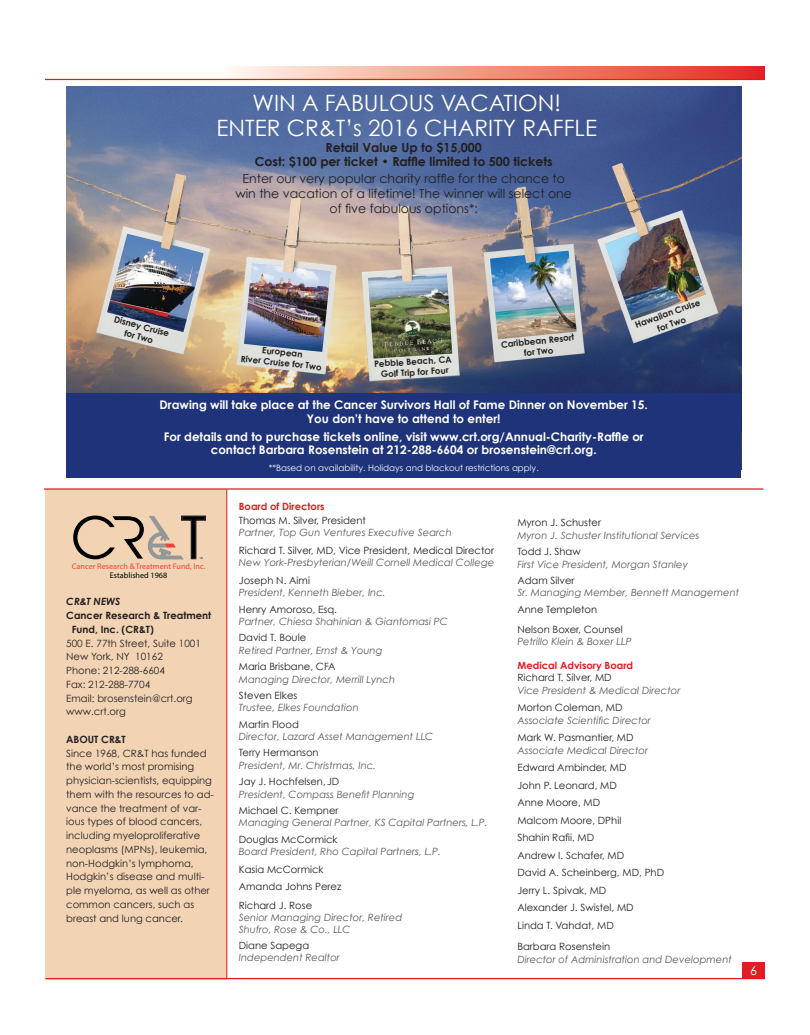
<style>
.page{position:relative;width:810px;height:1035px;background:#fff}
.page>*{position:absolute;margin:0;border:0;box-sizing:border-box;transform-origin:0 0}
.Headers{font:22.5px "Century Gothic";color:#fff}
.Headers-2{font:12.5px/15px "Century Gothic";color:#231f20;text-align:center}
.Headers-3{font:700 12.5px "Century Gothic";color:#231f20}
.Headers-4{font:12.5px "Century Gothic";color:#fff}
.Headers-5{font:700 11.88px "Century Gothic";color:#fff}
.Captions{font:10px/13.8px "Century Gothic";color:#231f20}
.Captions_Grey{font:italic 10px "Century Gothic";color:#58595b}
.Captions-2{font:700 10px/13.8px "Century Gothic";color:#231f20}
.Captions-3{font:italic 10px "Century Gothic";color:#58595b}
.Captions-4{font:700 10px "Century Gothic";color:#e31b23}
.Sub_head{font:700 10px "Century Gothic";color:#231f20}
.Captions-5{font:italic 700 10px "Century Gothic";color:#231f20}
.Headers-6{font:700 8.75px "Century Gothic";color:#231f20}
.Headers-7{font:8.75px "Century Gothic";color:#fff}
.t1{font:8.12px/9.8px "Myriad Pro";letter-spacing:.005em;color:#ef4034;text-align:center}
.s1{color:#000}
</style>
<div class="page">
<img style="left:66px;top:86px;width:675px;height:307px">
<div style="left:66px;top:393px;width:675px;height:85px;background:#1e3379"></div>
<div style="left:46px;top:489px;width:181px;height:490px;background:#f2d4b5"></div>
<svg style="left:217px;top:67px;width:548px;height:12px;background:#f0927f"></svg>
<hr style="left:46px;top:978px;width:719px;height:1px;background:#e31b23">
<hr style="left:45px;top:79px;width:720px;height:1px;background:#e31b23">
<svg style="left:73px;top:516px;width:133px;height:44px"></svg>
<hr style="left:226px;top:490px;width:1px;height:489px;background:#e31b23">
<hr style="left:44px;top:488px;width:719px;height:2px;background:#e31b23">
<div style="left:742px;top:962px;width:23px;height:17px;background:#e31b23"></div>
<p class="Headers" style="left:252px;top:90px;width:310px">WIN A FABULOUS VACATION!</p>
<p class="Headers" style="left:217px;top:115px;width:382px">ENTER CR&amp;T’s 2016 CHARITY RAFFLE</p>
<p class="Headers-3" style="left:326px;top:140px;width:158px">Retail Value Up to $15,000</p>
<p class="Headers-3" style="left:255px;top:153px;width:299px">Cost: $100 per ticket • Raffle limited to 500 tickets</p>
<p class="Headers-2" style="left:235px;top:171px;width:338px">Enter our very popular charity raffle for the chance to win the vacation of a lifetime! The winner will select one of five fabulous options*:</p>
<p class="Headers-6" style="left:634px;top:320px;width:70px;rotate:-20deg">Hawaiian Cruise</p>
<p class="Headers-6" style="left:116px;top:313px;width:58px;rotate:16deg">Disney Cruise</p>
<p class="Headers-6" style="left:656px;top:324px;width:31px;rotate:-20deg">for Two</p>
<p class="Headers-6" style="left:126px;top:327px;width:31px;rotate:16deg">for Two</p>
<p class="Headers-6" style="left:500px;top:339px;width:75px;rotate:-6deg">Caribbean Resort</p>
<p class="Headers-6" style="left:523px;top:347px;width:31px;rotate:-6deg">for Two</p>
<p class="Headers-6" style="left:263px;top:345px;width:42px;rotate:6deg">European</p>
<p class="Headers-6" style="left:241px;top:353px;width:83px;rotate:6deg">River Cruise for Two</p>
<p class="Headers-5" style="left:160px;top:398px;width:490px">Drawing will take place at the Cancer Survivors Hall of Fame Dinner on November 15.</p>
<p class="Headers-5" style="left:307px;top:411px;width:195px">You don’t have to attend to enter!</p>
<p class="Headers-5" style="left:164px;top:429px;width:481px">For details and to purchase tickets online, visit www.crt.org/Annual-Charity-Raffle or</p>
<p class="Headers-5" style="left:211px;top:443px;width:387px">contact Barbara Rosenstein at 212-288-6604 or brosenstein@crt.org.</p>
<p class="Headers-7" style="left:269px;top:462px;width:272px">**Based on availability. Holidays and blackout restrictions apply.</p>
<p class="Headers-6" style="left:374px;top:358px;width:79px;rotate:-3deg">Pebble Beach, CA</p>
<p class="Headers-6" style="left:381px;top:368px;width:69px;rotate:-3deg">Golf Trip for Four</p>
<p class="t1" style="left:72px;top:561px;width:135px">Cancer Research &amp; Treatment Fund, Inc.<br><span class="s1">Established 1968</span></p>
<p class="Captions-5" style="left:66px;top:595px;width:56px">CR&amp;T NEWS</p>
<p class="Captions-2" style="left:72px;top:608px;width:141px;text-indent:-6px">Cancer Research &amp; Treatment<br>Fund, Inc. (CR&amp;T)</p>
<p class="Captions" style="left:66px;top:636px;width:136px">500 E. 77th Street, Suite 1001</p>
<p class="Captions" style="left:66px;top:650px;width:98px">New York, NY 10162</p>
<p class="Captions" style="left:66px;top:664px;width:100px">Phone: 212-288-6604</p>
<p class="Captions" style="left:66px;top:677px;width:86px">Fax: 212-288-7704</p>
<p class="Captions" style="left:66px;top:691px;width:128px">Email: brosenstein@crt.org</p>
<p class="Captions" style="left:66px;top:705px;width:61px">www.crt.org</p>
<p class="Sub_head" style="left:66px;top:733px;width:61px">ABOUT CR&amp;T</p>
<p class="Captions" style="left:66px;top:746px;width:149px">Since 1968, CR&amp;T has funded the world’s most promising physician-scientists, equipping them with the resources to ad&shy;vance the treatment of var&shy;ious types of blood cancers, including myeloproliferative neoplasms (MPNs), leukemia, non-Hodgkin’s lymphoma,<br>Hodgkin’s disease and multi&shy;ple myeloma, as well as other common cancers, such as breast and lung cancer.</p>
<p class="Captions-4" style="left:239px;top:500px;width:87px">Board of Directors</p>
<p class="Captions" style="left:239px;top:513px;width:129px">Thomas M. Silver, President</p>
<p class="Captions-3" style="left:239px;top:527px;width:214px">Partner, Top Gun Ventures Executive Search</p>
<p class="Captions" style="left:239px;top:543px;width:257px">Richard T. Silver, MD, Vice President, Medical Director</p>
<p class="Captions_Grey" style="left:239px;top:557px;width:257px">New York-Presbyterian/Weill Cornell Medical College</p>
<p class="Captions" style="left:239px;top:573px;width:73px">Joseph N. Aimi</p>
<p class="Captions_Grey" style="left:239px;top:587px;width:148px">President, Kenneth Bieber, Inc.</p>
<p class="Captions" style="left:239px;top:602px;width:100px">Henry Amoroso, Esq.</p>
<p class="Captions_Grey" style="left:239px;top:615px;width:211px">Partner, Chiesa Shahinian &amp; Giantomasi PC</p>
<p class="Captions" style="left:239px;top:631px;width:69px">David T. Boule</p>
<p class="Captions_Grey" style="left:239px;top:644px;width:145px">Retired Partner, Ernst &amp; Young</p>
<p class="Captions" style="left:239px;top:659px;width:98px">Maria Brisbane, CFA</p>
<p class="Captions_Grey" style="left:239px;top:673px;width:158px">Managing Director, Merrill Lynch</p>
<p class="Captions" style="left:239px;top:688px;width:60px">Steven Elkes</p>
<p class="Captions_Grey" style="left:239px;top:702px;width:121px">Trustee, Elkes Foundation</p>
<p class="Captions" style="left:239px;top:717px;width:62px">Martin Flood</p>
<p class="Captions_Grey" style="left:239px;top:730px;width:196px">Director, Lazard Asset Management LLC</p>
<p class="Captions" style="left:239px;top:746px;width:81px">Terry Hermanson</p>
<p class="Captions_Grey" style="left:239px;top:759px;width:139px">President, Mr. Christmas, Inc.</p>
<p class="Captions" style="left:239px;top:774px;width:102px">Jay J. Hochfelsen,JD</p>
<p class="Captions_Grey" style="left:239px;top:788px;width:177px">President, Compass Benefit Planning</p>
<p class="Captions" style="left:239px;top:803px;width:101px">Michael C. Kempner</p>
<p class="Captions_Grey" style="left:239px;top:817px;width:250px">Managing General Partner, KS Capital Partners, L.P.</p>
<p class="Captions" style="left:239px;top:832px;width:100px">Douglas McCormick</p>
<p class="Captions_Grey" style="left:239px;top:845px;width:203px">Board President, Rho Capital Partners, L.P.</p>
<p class="Captions" style="left:239px;top:862px;width:86px">Kasia McCormick</p>
<p class="Captions" style="left:239px;top:879px;width:104px">Amanda Johns Perez</p>
<p class="Captions" style="left:239px;top:898px;width:75px">Richard J. Rose</p>
<p class="Captions_Grey" style="left:239px;top:912px;width:165px">Senior Managing Director, Retired</p>
<p class="Captions_Grey" style="left:239px;top:923px;width:113px">Shufro, Rose &amp; Co., LLC</p>
<p class="Captions" style="left:239px;top:938px;width:72px">Diane Sapega</p>
<p class="Captions_Grey" style="left:239px;top:952px;width:103px">Independent Realtor</p>
<p class="Captions" style="left:517px;top:516px;width:85px">Myron J. Schuster</p>
<p class="Captions_Grey" style="left:517px;top:529px;width:184px">Myron J. Schuster Institutional Services</p>
<p class="Captions" style="left:517px;top:544px;width:65px">Todd J. Shaw</p>
<p class="Captions_Grey" style="left:517px;top:558px;width:172px">First Vice President, Morgan Stanley</p>
<p class="Captions" style="left:517px;top:573px;width:59px">Adam Silver</p>
<p class="Captions_Grey" style="left:517px;top:587px;width:223px">Sr. Managing Member, Bennett Management</p>
<p class="Captions" style="left:517px;top:602px;width:81px">Anne Templeton</p>
<p class="Captions" style="left:517px;top:622px;width:107px">Nelson Boxer, Counsel</p>
<p class="Captions_Grey" style="left:517px;top:635px;width:116px">Petrillo Klein &amp; Boxer LLP</p>
<p class="Captions-4" style="left:517px;top:659px;width:117px">Medical Advisory Board</p>
<p class="Captions" style="left:517px;top:671px;width:96px">Richard T. Silver, MD</p>
<p class="Captions_Grey" style="left:517px;top:684px;width:164px">Vice President &amp; Medical Director</p>
<p class="Captions" style="left:517px;top:701px;width:107px">Morton Coleman, MD</p>
<p class="Captions_Grey" style="left:517px;top:714px;width:135px">Associate Scientific Director</p>
<p class="Captions" style="left:517px;top:731px;width:118px">Mark W. Pasmantier, MD</p>
<p class="Captions_Grey" style="left:517px;top:744px;width:132px">Associate Medical Director</p>
<p class="Captions" style="left:517px;top:761px;width:111px">Edward Ambinder, MD</p>
<p class="Captions" style="left:517px;top:778px;width:101px">John P. Leonard, MD</p>
<p class="Captions" style="left:517px;top:796px;width:84px">Anne Moore, MD</p>
<p class="Captions" style="left:517px;top:813px;width:105px">Malcom Moore, DPhil</p>
<p class="Captions" style="left:517px;top:831px;width:78px">Shahin Rafii, MD</p>
<p class="Captions" style="left:517px;top:848px;width:108px">Andrew I. Schafer, MD</p>
<p class="Captions" style="left:517px;top:866px;width:148px">David A. Scheinberg, MD, PhD</p>
<p class="Captions" style="left:517px;top:883px;width:90px">Jerry L. Spivak, MD</p>
<p class="Captions" style="left:517px;top:901px;width:118px">Alexander J. Swistel, MD</p>
<p class="Captions" style="left:517px;top:918px;width:98px">Linda T. Vahdat, MD</p>
<p class="Captions" style="left:517px;top:939px;width:94px">Barbara Rosenstein</p>
<p class="Captions_Grey" style="left:517px;top:953px;width:216px">Director of Administration and Development</p>
<p class="Headers-4" style="left:750px;top:963px;width:8px">6</p>
</div>
